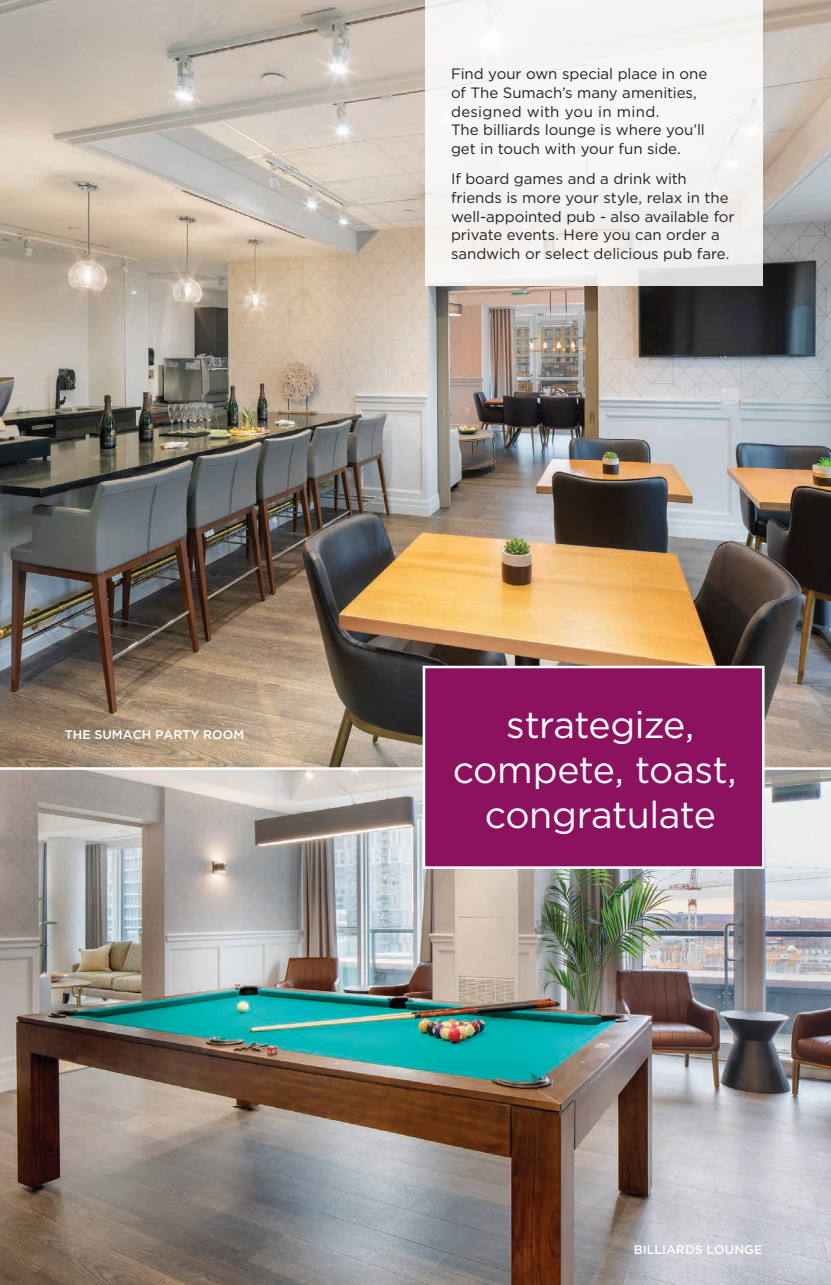
<style>
.page{position:relative;width:831px;height:1285px;background:#fff}
.page>*{position:absolute;margin:0;border:0;box-sizing:border-box;transform-origin:0 0}
.t1{font:37.5px/45px "Gotham HTF";letter-spacing:-.015em;color:#fff;text-align:center}
.t2{font:15px/18.8px "Gotham HTF";color:#231f20}
.t3{font:500 12.5px "Gotham HTF";color:#fff}
</style>
<div class="page">
<img style="left:0;top:0;width:831px;height:1284px">
<hr style="left:0;top:767px;width:831px;height:2px;background:#fff">
<div style="left:425px;top:0;width:337px;height:286px;background:#f7f5f3"></div>
<div style="left:423px;top:665px;width:341px;height:203px;background:#8c1260;border:2px solid #fff"></div>
<p class="t3" style="left:65px;top:727px;width:181px">THE SUMACH PARTY ROOM</p>
<p class="t2" style="left:451px;top:64px;width:258px">Find your own special place in one of The Sumach’s many amenities, designed with you in mind.<br>The billiards lounge is where you’ll get in touch with your fun side.</p>
<p class="t2" style="left:451px;top:169px;width:285px">If board games and a drink with friends is more your style, relax in the well-appointed pub - also available for private events. Here you can order a sandwich or select delicious pub fare.</p>
<h3 class="t1" style="left:453px;top:701px;width:286px">strategize, compete, toast, congratulate</h3>
<p class="t3" style="left:633px;top:1241px;width:130px">BILLIARDS LOUNGE</p>
</div>
